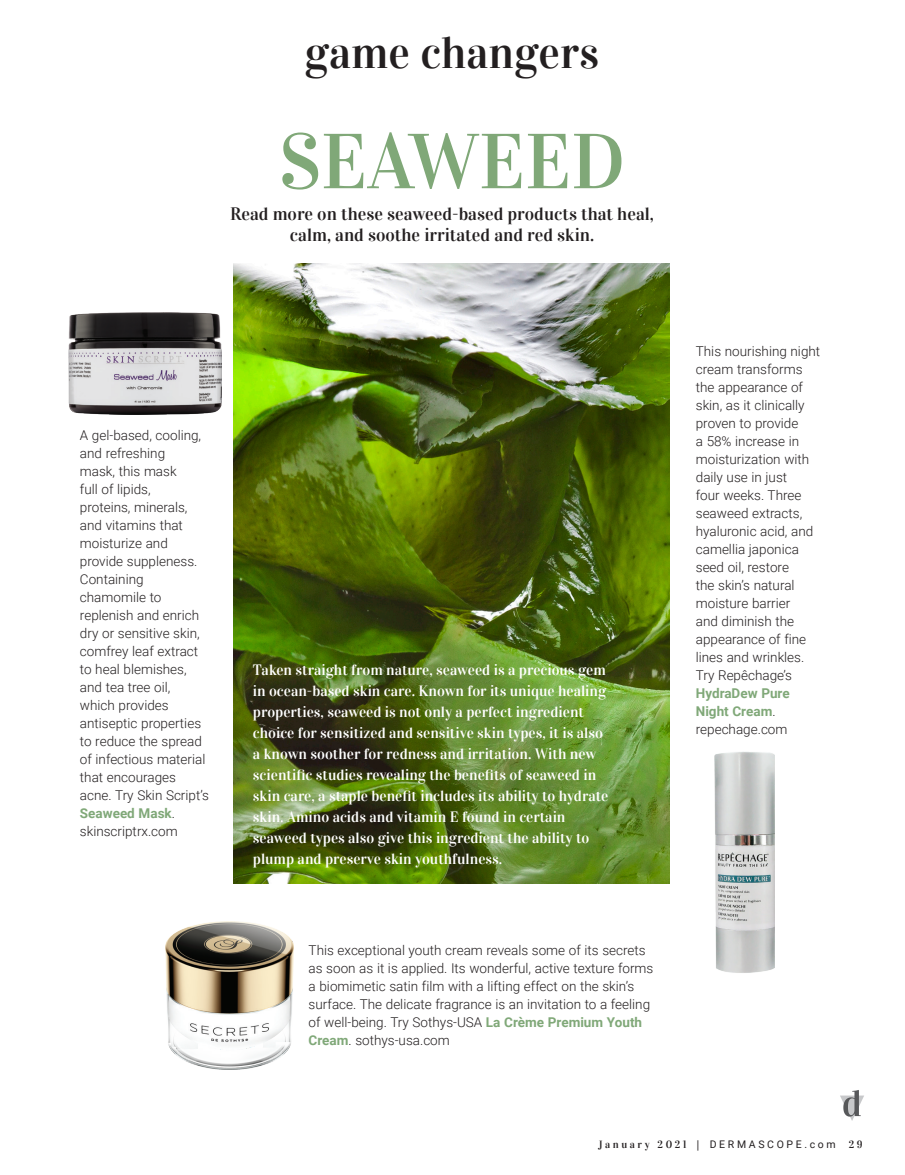
<style>
.page{position:relative;width:905px;height:1175px;background:#fff}
.page>*{position:absolute;margin:0;border:0;box-sizing:border-box;transform-origin:0 0}
.t1{font:78px "Vidaloka";color:#80a878}
.t2{font:45px "Vidaloka";color:#231f20}
.t3{font:18px/21px "Vidaloka";color:#231f20;text-align:center}
.t4{font:15px/21px "Vidaloka";color:#fff}
.roboto_TEXT_freegrid{font:300 13.5px/18px "Roboto";color:#231f20}
.t5{font:10.5px "Roboto";letter-spacing:.25em;color:#231f20}
.t6{font:10.5px "Vidaloka";color:#231f20}
.s1{font-weight:700;color:#80a878}
.s2{font-family:"Vidaloka"}
.s3{font-family:"Avant Garde"}
</style>
<div class="page">
<img style="left:234px;top:264px;width:436px;height:619px">
<img style="left:68px;top:312px;width:153px;height:102px">
<img style="left:715px;top:752px;width:59px;height:221px">
<img style="left:166px;top:921px;width:128px;height:148px">
<svg style="left:840px;top:1090px;width:24px;height:30px"></svg>
<p class="t2" style="left:304px;top:25px;width:296px">game changers</p>
<p class="t1" style="left:278px;top:115px;width:348px">SEAWEED</p>
<p class="t3" style="left:230px;top:203px;width:425px">Read more on these seaweed-based products that heal, calm, and soothe irritated and red skin.</p>
<p class="roboto_TEXT_freegrid" style="left:80px;top:425px;width:130px">A gel-based, cooling, and refreshing<br>mask, this mask<br>full of lipids,<br>proteins, minerals, and vitamins that moisturize and provide suppleness.<br>Containing chamomile to replenish and enrich dry or sensitive skin, comfrey leaf extract to heal blemishes, and tea tree oil,<br>which provides antiseptic properties to reduce the spread of infectious material that encourages acne. Try Skin Script’s<br><span class="s1">Seaweed Mask</span>. skinscriptrx.com</p>
<p class="t4" style="left:253px;top:660px;width:357px">Taken straight from nature, seaweed is a precious gem in ocean-based skin care. Known for its unique healing properties, seaweed is not only a perfect ingredient choice for sensitized and sensitive skin types, it is also a known soother for redness and irritation. With new scientific studies revealing the benefits of seaweed in skin care, a staple benefit includes its ability to hydrate skin. Amino acids and vitamin E found in certain seaweed types also give this ingredient the ability to plump and preserve skin youthfulness.</p>
<p class="roboto_TEXT_freegrid" style="left:308px;top:941px;width:346px">This exceptional youth cream reveals some of its secrets as soon as it is applied. Its wonderful, active texture forms a biomimetic satin film with a lifting effect on the skin’s surface. The delicate fragrance is an invitation to a feeling of well-being. Try Sothys-USA <span class="s1">La Crème Premium Youth Cream</span>. sothys-usa.com</p>
<p class="roboto_TEXT_freegrid" style="left:695px;top:342px;width:126px">This nourishing night cream transforms the appearance of skin, as it clinically proven to provide<br>a 58% increase in moisturization with daily use in just<br>four weeks. Three seaweed extracts, hyaluronic acid, and camellia japonica seed oil, restore<br>the skin’s natural moisture barrier<br>and diminish the appearance of fine lines and wrinkles.<br>Try Repêchage’s<br><span class="s1">HydraDew Pure<br>Night Cream</span>. repechage.com</p>
<p class="t5" style="left:598px;top:1137px;width:239px"><span class="s2">January 2021</span> <span class="s3">|</span> DERMASCOPE.com</p>
<p class="t6" style="left:848px;top:1138px;width:15px">29</p>
</div>
